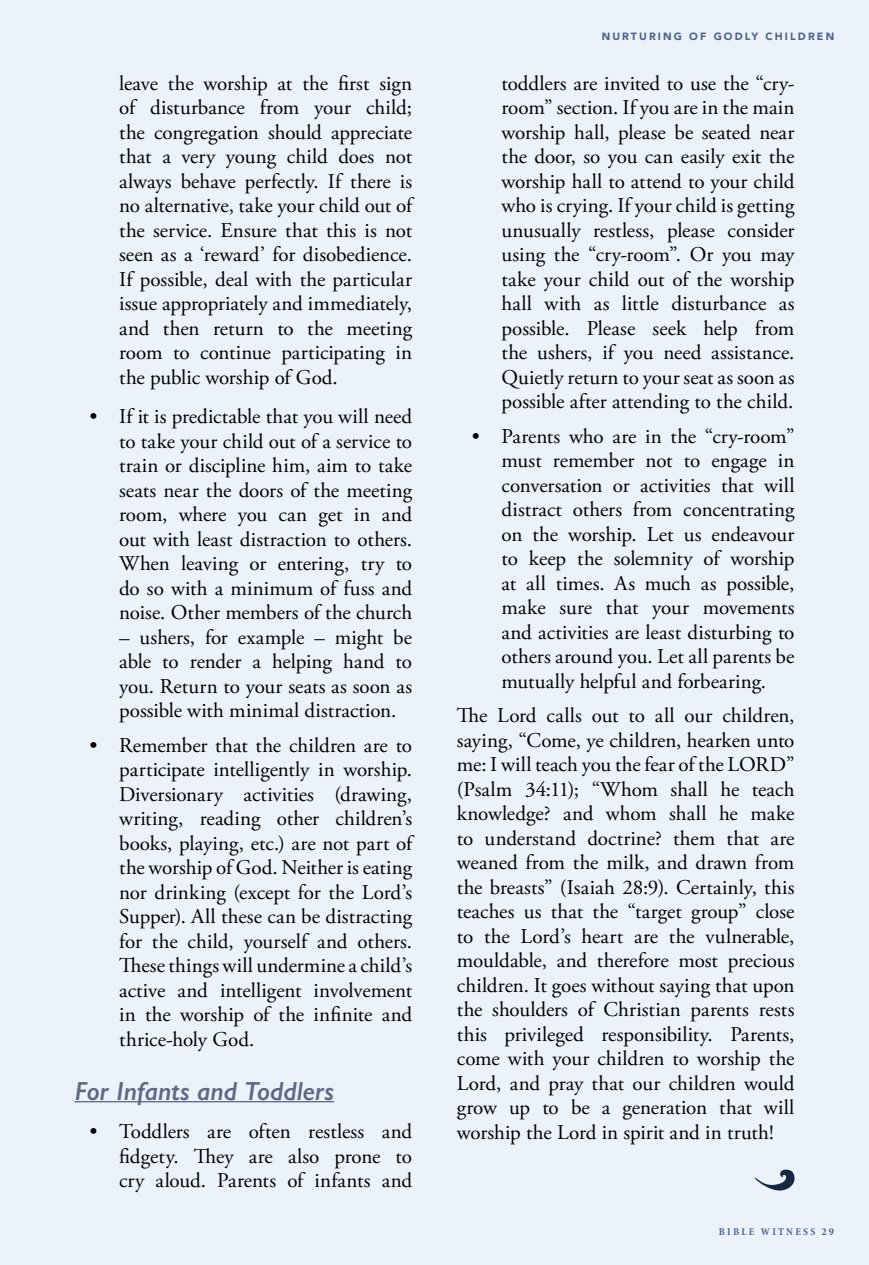
<style>
.page{position:relative;width:869px;height:1265px;background:#fff}
.page>*{position:absolute;margin:0;border:0;box-sizing:border-box;transform-origin:0 0}
.t1{font:italic 600 26.25px "Gill Sans";letter-spacing:-.005em;color:#5e6885}
.t2{font:21px/24.5px "Adobe Garamond Pro";color:#000;text-align:justify}
.t3{font:900 10.5px "Avenir";letter-spacing:.2em;color:#4c648c}
.t4{font:700 condensed 10.5px "Minion Pro";letter-spacing:.21em;color:#4c648c}
.s1{font-stretch:normal}
</style>
<div class="page">
<div style="left:0;top:0;width:868px;height:1265px;background:#ecf2f9"></div>
<hr style="left:74px;top:1101px;width:260px;height:1px;background:#5e6885">
<svg style="left:754px;top:1170px;width:40px;height:21px"></svg>
<p class="t2" style="left:119px;top:71px;width:294px">leave the worship at the first sign of disturbance from your child; the congregation should appreciate that a very young child does not always behave perfectly. If there is no alternative, take your child out of the service. Ensure that this is not seen as a ‘reward’ for disobedience.<br>If possible, deal with the particular issue appropriately and immediately, and then return to the meeting room to continue participating in the public worship of God.</p>
<p class="t2" style="left:119px;top:405px;width:294px;text-indent:-30px">• If it is predictable that you will need to take your child out of a service to train or discipline him, aim to take seats near the doors of the meeting room, where you can get in and out with least distraction to others.<br>When leaving or entering, try to do so with a minimum of fuss and noise. Other members of the church</p>
<p class="t2" style="left:119px;top:625px;width:294px">– ushers, for example – might be able to render a helping hand to you. Return to your seats as soon as possible with minimal distraction.</p>
<p class="t2" style="left:119px;top:733px;width:294px;text-indent:-30px">• Remember that the children are to participate intelligently in worship.<br>Diversionary activities (drawing, writing, reading other children’s books, playing, etc.) are not part of the worship of God. Neither is eating nor drinking (except for the Lord’s Supper). All these can be distracting for the child, yourself and others.<br>These things will undermine a child’s active and intelligent involvement in the worship of the infinite and thrice-holy God.</p>
<p class="t1" style="left:74px;top:1075px;width:261px">For Infants and Toddlers</p>
<p class="t2" style="left:119px;top:1120px;width:294px;text-indent:-30px">• Toddlers are often restless and fidgety. They are also prone to cry aloud. Parents of infants and</p>
<p class="t3" style="left:601px;top:28px;width:234px">NURTURING OF GODLY CHILDREN</p>
<p class="t2" style="left:501px;top:71px;width:294px">toddlers are invited to use the “cry&shy;room” section. If you are in the main worship hall, please be seated near the door, so you can easily exit the worship hall to attend to your child who is crying. If your child is getting unusually restless, please consider using the “cry-room”. Or you may take your child out of the worship hall with as little disturbance as possible. Please seek help from the ushers, if you need assistance.<br>Quietly return to your seat as soon as possible after attending to the child.</p>
<p class="t2" style="left:501px;top:424px;width:294px;text-indent:-30px">• Parents who are in the “cry-room” must remember not to engage in conversation or activities that will distract others from concentrating on the worship. Let us endeavour to keep the solemnity of worship at all times. As much as possible, make sure that your movements and activities are least disturbing to others around you. Let all parents be mutually helpful and forbearing.</p>
<p class="t2" style="left:456px;top:704px;width:339px">The Lord calls out to all our children, saying, “Come, ye children, hearken unto me: I will teach you the fear of the LORD” (Psalm 34:11); “Whom shall he teach knowledge? and whom shall he make to understand doctrine? them that are weaned from the milk, and drawn from the breasts” (Isaiah 28:9). Certainly, this teaches us that the “target group” close to the Lord’s heart are the vulnerable, mouldable, and therefore most precious children. It goes without saying that upon the shoulders of Christian parents rests this privileged responsibility. Parents, come with your children to worship the Lord, and pray that our children would grow up to be a generation that will worship the Lord in spirit and in truth!</p>
<p class="t4" style="left:718px;top:1225px;width:117px">BIBLE WITNESS <span class="s1">29</span></p>
</div>
